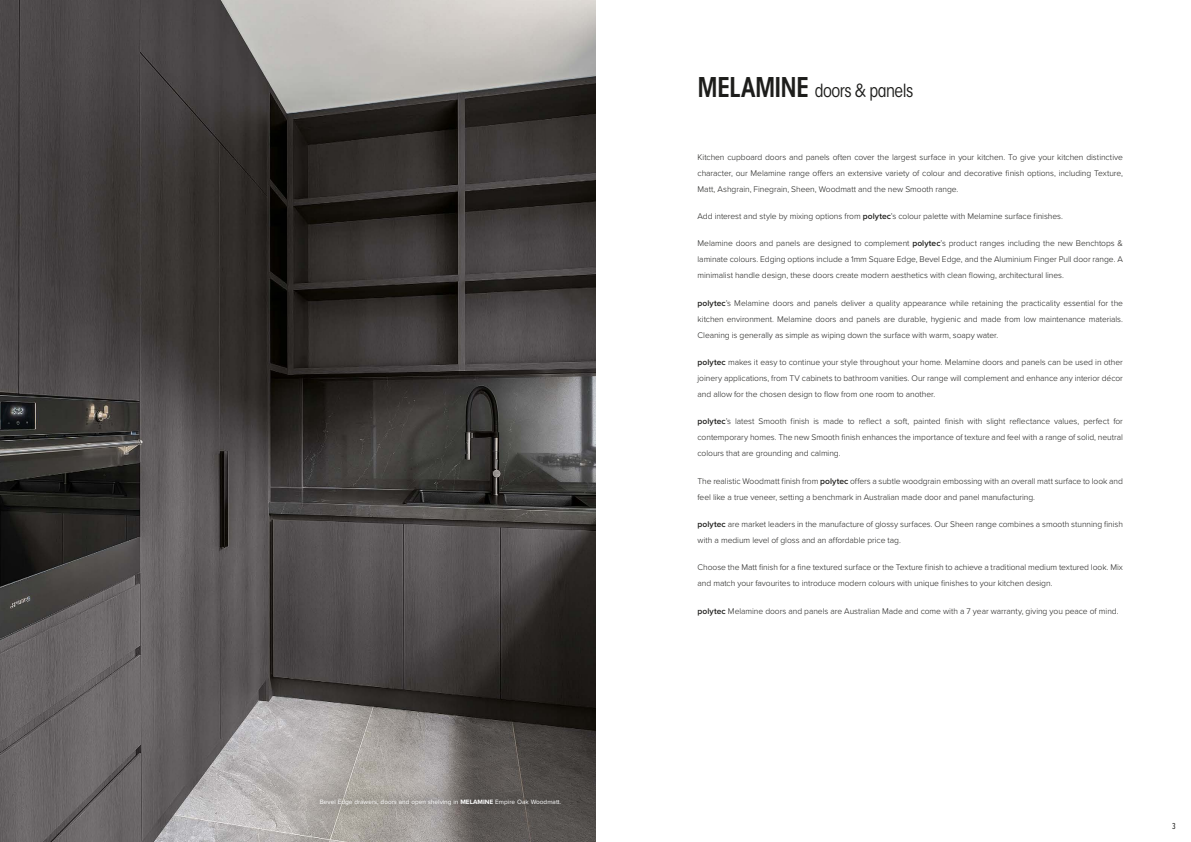
<style>
.page{position:relative;width:1191px;height:842px;background:#fff}
.page>*{position:absolute;margin:0;border:0;box-sizing:border-box;transform-origin:0 0}
.t1{font:condensed 18px "ITC Avant Garde Std";letter-spacing:-.03em;color:#1d1d1b}
.t2{font:9px "Proxima Nova Ex Cn";color:#1d1d1b}
.t3{font:300 8.5px/16px "Proxima Nova";letter-spacing:-.01em;color:#1d1d1b;text-align:justify}
.t4{font:6.5px "Proxima Nova";color:#fff}
.s1{font-weight:700}
.s2{font-weight:600;font-size:27px}
.s3{font-weight:600}
</style>
<div class="page">
<img style="left:0;top:0;width:595px;height:842px">
<div style="left:311px;top:790px;width:257px;height:23px;background:#1d1d1b;opacity:.76"></div>
<p class="t4" style="left:320px;top:797px;width:243px">Bevel Edge drawers, doors and open shelving in <span class="s1">MELAMINE</span> Empire Oak Woodmatt.</p>
<h1 class="t1" style="left:697px;top:79px;width:217px"><span class="s2">MELAMINE</span> doors &amp; panels</h1>
<p class="t3" style="left:697px;top:148px;width:427px">Kitchen cupboard doors and panels often cover the largest surface in your kitchen. To give your kitchen distinctive character, our Melamine range offers an extensive variety of colour and decorative finish options, including Texture, Matt, Ashgrain, Finegrain, Sheen, Woodmatt and the new Smooth range.</p>
<p class="t3" style="left:697px;top:208px;width:367px">Add interest and style by mixing options from <span class="s3">polytec</span>’s colour palette with Melamine surface finishes.</p>
<p class="t3" style="left:697px;top:235px;width:427px">Melamine doors and panels are designed to complement <span class="s3">polytec</span>’s product ranges including the new Benchtops &amp; laminate colours. Edging options include a 1mm Square Edge, Bevel Edge, and the Aluminium Finger Pull door range. A minimalist handle design, these doors create modern aesthetics with clean flowing, architectural lines.</p>
<p class="t3" style="left:697px;top:294px;width:427px"><span class="s3">polytec</span>’s Melamine doors and panels deliver a quality appearance while retaining the practicality essential for the kitchen environment. Melamine doors and panels are durable, hygienic and made from low maintenance materials.<br>Cleaning is generally as simple as wiping down the surface with warm, soapy water.</p>
<p class="t3" style="left:697px;top:354px;width:427px"><span class="s3">polytec</span> makes it easy to continue your style throughout your home. Melamine doors and panels can be used in other joinery applications, from TV cabinets to bathroom vanities. Our range will complement and enhance any interior décor and allow for the chosen design to flow from one room to another.</p>
<p class="t3" style="left:697px;top:413px;width:427px"><span class="s3">polytec</span>’s latest Smooth finish is made to reflect a soft, painted finish with slight reflectance values, perfect for contemporary homes. The new Smooth finish enhances the importance of texture and feel with a range of solid, neutral colours that are grounding and calming.</p>
<p class="t3" style="left:697px;top:472px;width:427px">The realistic Woodmatt finish from <span class="s3">polytec</span> offers a subtle woodgrain embossing with an overall matt surface to look and feel like a true veneer, setting a benchmark in Australian made door and panel manufacturing.</p>
<p class="t3" style="left:697px;top:516px;width:427px"><span class="s3">polytec</span> are market leaders in the manufacture of glossy surfaces. Our Sheen range combines a smooth stunning finish with a medium level of gloss and an affordable price tag.</p>
<p class="t3" style="left:697px;top:559px;width:427px">Choose the Matt finish for a fine textured surface or the Texture finish to achieve a traditional medium textured look. Mix and match your favourites to introduce modern colours with unique finishes to your kitchen design.</p>
<p class="t3" style="left:697px;top:602px;width:422px"><span class="s3">polytec</span> Melamine doors and panels are Australian Made and come with a 7 year warranty, giving you peace of mind.</p>
<p class="t2" style="left:1172px;top:819px;width:5px">3</p>
</div>
